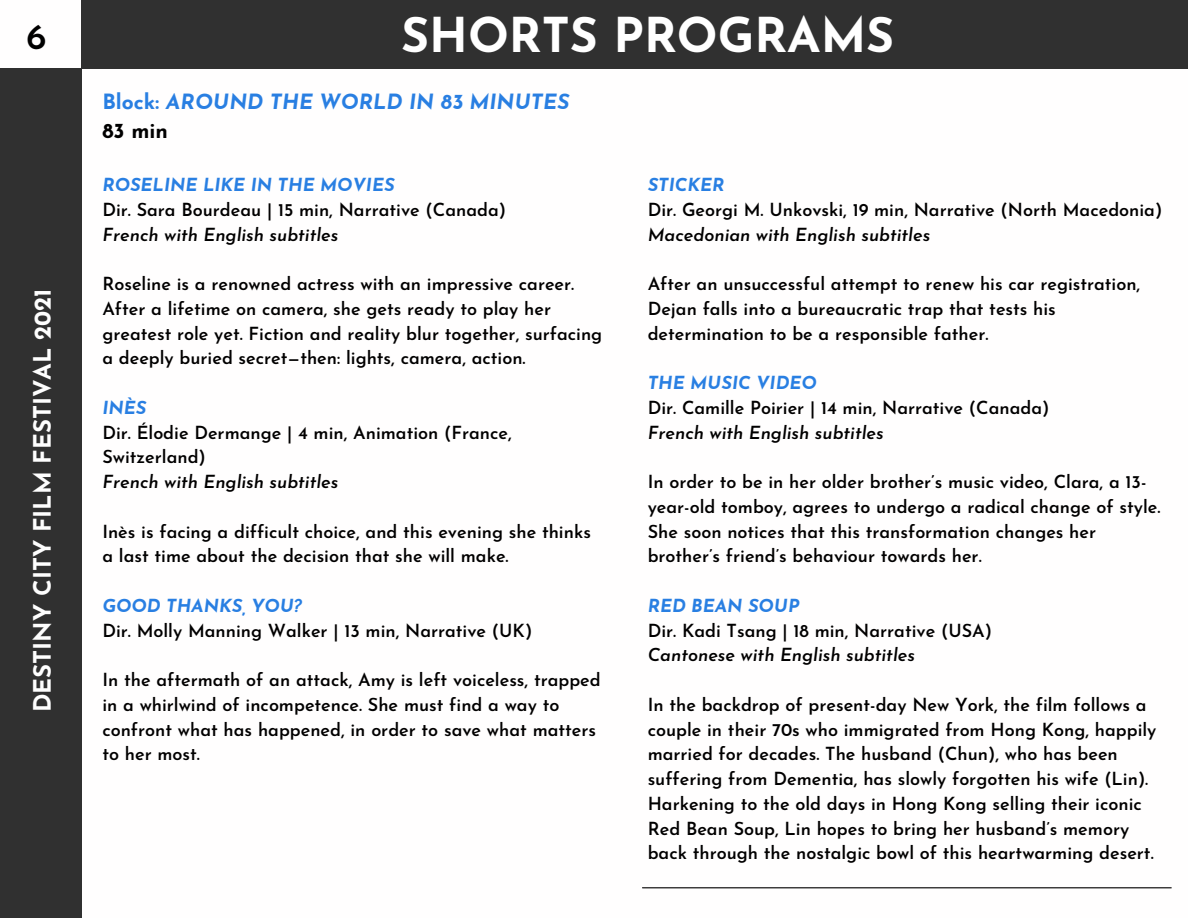
<style>
.page{position:relative;width:1188px;height:918px;background:#fff}
.page>*{position:absolute;margin:0;border:0;box-sizing:border-box;transform-origin:0 0}
.t1{font:700 48px "Josefin Sans";color:#fff}
.t2{font:600 36.3px "Josefin Sans";color:#000}
.t3{font:700 24px "Josefin Sans";color:#fefefe}
.t4{font:italic 700 21px "Josefin Sans";color:#297fe2}
.t5{font:700 21px "Josefin Sans";color:#000}
.t6{font:600 18px/24.8px "Josefin Sans";color:#000}
.t7{font:italic 600 18px "Josefin Sans";color:#000}
.t8{font:italic 700 18px "Josefin Sans";color:#297fe2}
.s1{font-style:normal}
</style>
<div class="page">
<div style="left:0;top:69px;width:81px;height:849px;background:#303030"></div>
<div style="left:81px;top:0;width:1107px;height:69px;background:#303030"></div>
<hr style="left:643px;top:887px;width:528px;height:1px;background:#000">
<p class="t2" style="left:26px;top:22px;width:22px">6</p>
<p class="t3" style="left:33px;top:712px;width:425px;rotate:-90deg">DESTINY CITY FILM FESTIVAL 2021</p>
<p class="t1" style="left:401px;top:16px;width:494px">SHORTS PROGRAMS</p>
<p class="t4" style="left:102px;top:93px;width:469px"><span class="s1">Block:</span> AROUND THE WORLD IN 83 MINUTES</p>
<p class="t5" style="left:102px;top:122px;width:67px">83 min</p>
<p class="t8" style="left:102px;top:178px;width:294px">ROSELINE LIKE IN THE MOVIES</p>
<p class="t6" style="left:102px;top:199px;width:405px">Dir. Sara Bourdeau | 15 min, Narrative (Canada)</p>
<p class="t7" style="left:102px;top:227px;width:238px">French with English subtitles</p>
<p class="t6" style="left:102px;top:273px;width:501px">Roseline is a renowned actress with an impressive career.<br>After a lifetime on camera, she gets ready to play her greatest role yet. Fiction and reality blur together, surfacing a deeply buried secret—then: lights, camera, action.</p>
<p class="t8" style="left:102px;top:400px;width:46px">INÈS</p>
<p class="t6" style="left:102px;top:422px;width:411px">Dir. Élodie Dermange | 4 min, Animation (France,<br>Switzerland)</p>
<p class="t7" style="left:102px;top:475px;width:238px">French with English subtitles</p>
<p class="t6" style="left:102px;top:521px;width:490px">Inès is facing a difficult choice, and this evening she thinks a last time about the decision that she will make.</p>
<p class="t8" style="left:102px;top:598px;width:201px">GOOD THANKS, YOU?</p>
<p class="t6" style="left:102px;top:620px;width:431px">Dir. Molly Manning Walker | 13 min, Narrative (UK)</p>
<p class="t6" style="left:102px;top:669px;width:500px">In the aftermath of an attack, Amy is left voiceless, trapped in a whirlwind of incompetence. She must find a way to confront what has happened, in order to save what matters to her most.</p>
<p class="t8" style="left:648px;top:178px;width:78px">STICKER</p>
<p class="t6" style="left:648px;top:199px;width:516px">Dir. Georgi M. Unkovski, 19 min, Narrative (North Macedonia)</p>
<p class="t7" style="left:648px;top:227px;width:284px">Macedonian with English subtitles</p>
<p class="t6" style="left:648px;top:273px;width:494px">After an unsuccessful attempt to renew his car registration,<br>Dejan falls into a bureaucratic trap that tests his determination to be a responsible father.</p>
<p class="t8" style="left:648px;top:376px;width:171px">THE MUSIC VIDEO</p>
<p class="t6" style="left:648px;top:397px;width:403px">Dir. Camille Poirier | 14 min, Narrative (Canada)</p>
<p class="t7" style="left:648px;top:425px;width:238px">French with English subtitles</p>
<p class="t6" style="left:648px;top:471px;width:514px">In order to be in her older brother’s music video, Clara, a 13- year-old tomboy, agrees to undergo a radical change of style.<br>She soon notices that this transformation changes her brother’s friend’s behaviour towards her.</p>
<p class="t8" style="left:648px;top:598px;width:153px">RED BEAN SOUP</p>
<p class="t6" style="left:648px;top:620px;width:346px">Dir. Kadi Tsang | 18 min, Narrative (USA)</p>
<p class="t7" style="left:648px;top:648px;width:269px">Cantonese with English subtitles</p>
<p class="t6" style="left:648px;top:694px;width:510px">In the backdrop of present-day New York, the film follows a couple in their 70s who immigrated from Hong Kong, happily married for decades. The husband (Chun), who has been suffering from Dementia, has slowly forgotten his wife (Lin).<br>Harkening to the old days in Hong Kong selling their iconic Red Bean Soup, Lin hopes to bring her husband’s memory back through the nostalgic bowl of this heartwarming desert.</p>
</div>
